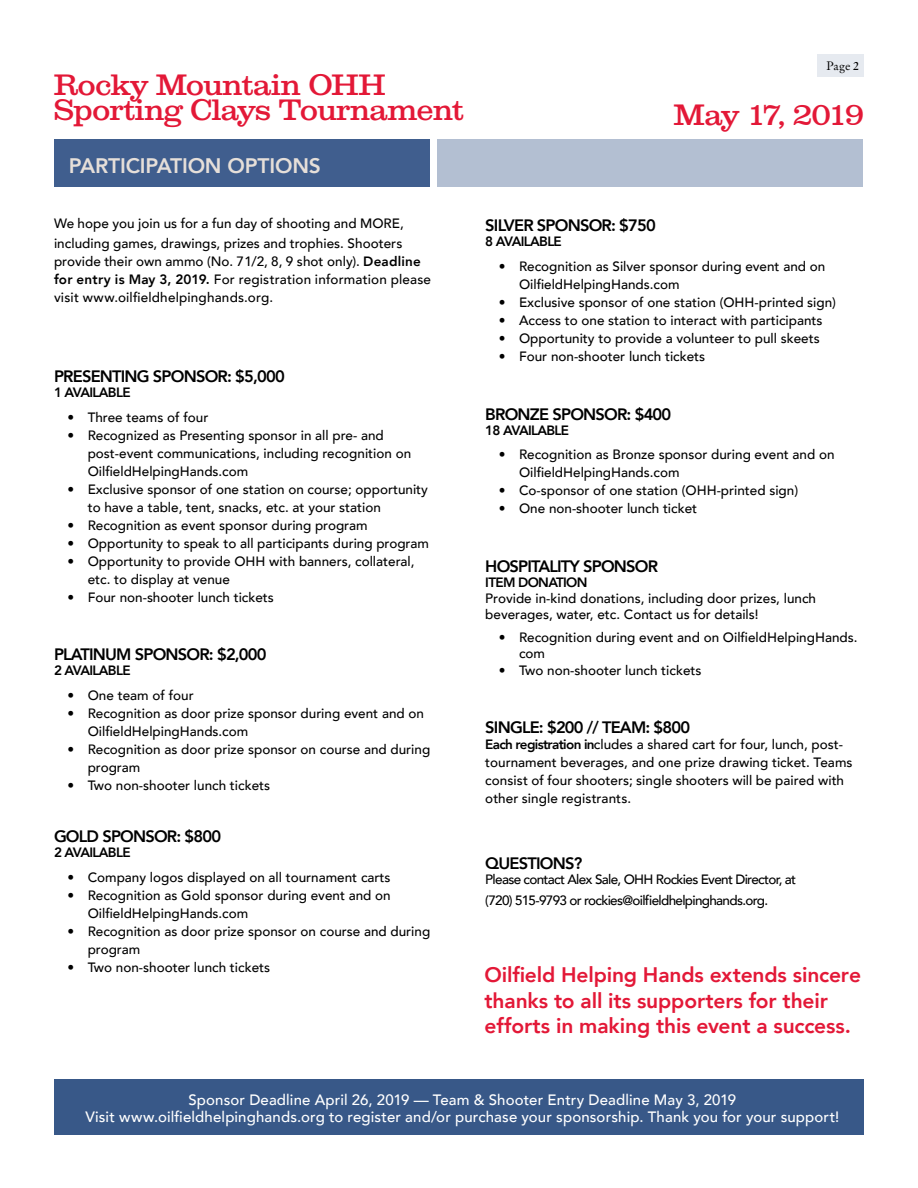
<style>
.page{position:relative;width:918px;height:1188px;background:#fff}
.page>*{position:absolute;margin:0;border:0;box-sizing:border-box;transform-origin:0 0}
.t1{font:28.5px/25.5px "Clarxndon";letter-spacing:-.005em;color:#e31837}
.t2{font:28.5px "Clarxndon";letter-spacing:-.055em;color:#e31837}
.t3{font:800 21px/25.5px "Avenir";letter-spacing:-.005em;color:#e31837}
.t4{font:800 21px "Avenir";letter-spacing:-.01em;color:#e6dfd9}
.t5{font:800 16.5px "Avenir";letter-spacing:-.05em;color:#000}
.t6{font:500 15px/16.5px "Avenir";letter-spacing:.01em;color:#fff;text-align:center}
.t7{font:500 13.5px/18px "Avenir";color:#000}
.t8{font:500 13.5px/21.8px "Avenir";letter-spacing:-.05em;color:#000}
.t9{font:800 13.5px "Avenir";letter-spacing:-.05em;color:#000}
.t10{font:12px "Stempel Garamond";color:#000}
.s1{font-weight:800}
</style>
<div class="page">
<div style="left:818px;top:54px;width:46px;height:22px;background:#e6eaf0"></div>
<div style="left:437px;top:139px;width:426px;height:48px;background:#b3bfd2"></div>
<div style="left:54px;top:139px;width:375px;height:48px;background:#405e8e"></div>
<div style="left:54px;top:1079px;width:810px;height:55px;background:#385888"></div>
<h1 class="t1" style="left:54px;top:72px;width:411px">Rocky Mountain OHH<br>Sporting Clays Tournament</h1>
<h2 class="t4" style="left:69px;top:149px;width:253px">PARTICIPATION OPTIONS</h2>
<p class="t7" style="left:54px;top:213px;width:351px;line-height:19.5px">We hope you join us for a fun day of shooting and MORE, including games, drawings, prizes and trophies. Shooters</p>
<p class="t7" style="left:54px;top:252px;width:379px">provide their own ammo (No. 7 1/2, 8, 9 shot only). <span class="s1">Deadline for entry is May 3, 2019.</span> For registration information please visit www.oilfieldhelpinghands.org.</p>
<p class="t5" style="left:54px;top:364px;width:232px">PRESENTING SPONSOR: $5,000</p>
<p class="t9" style="left:54px;top:382px;width:78px">1 AVAILABLE</p>
<p class="t7" style="left:67px;top:408px;width:142px">• Three teams of four</p>
<p class="t7" style="left:88px;top:426px;width:325px;text-indent:-20px">• Recognized as Presenting sponsor in all pre- and post-event communications, including recognition on<br>OilfieldHelpingHands.com</p>
<p class="t7" style="left:88px;top:479px;width:342px;text-indent:-20px">• Exclusive sponsor of one station on course; opportunity to have a table, tent, snacks, etc. at your station</p>
<p class="t7" style="left:67px;top:515px;width:302px">• Recognition as event sponsor during program</p>
<p class="t7" style="left:67px;top:533px;width:363px">• Opportunity to speak to all participants during program</p>
<p class="t7" style="left:88px;top:551px;width:328px;text-indent:-20px">• Opportunity to provide OHH with banners, collateral, etc. to display at venue</p>
<p class="t7" style="left:67px;top:587px;width:208px">• Four non-shooter lunch tickets</p>
<p class="t5" style="left:54px;top:642px;width:214px">PLATINUM SPONSOR: $2,000</p>
<p class="t9" style="left:54px;top:660px;width:78px">2 AVAILABLE</p>
<p class="t7" style="left:67px;top:686px;width:128px">• One team of four</p>
<p class="t7" style="left:88px;top:704px;width:338px;text-indent:-20px">• Recognition as door prize sponsor during event and on<br>OilfieldHelpingHands.com</p>
<p class="t7" style="left:88px;top:740px;width:344px;text-indent:-20px">• Recognition as door prize sponsor on course and during program</p>
<p class="t7" style="left:67px;top:776px;width:204px">• Two non-shooter lunch tickets</p>
<p class="t5" style="left:54px;top:823px;width:169px">GOLD SPONSOR: $800</p>
<p class="t9" style="left:54px;top:842px;width:78px">2 AVAILABLE</p>
<p class="t7" style="left:67px;top:867px;width:325px">• Company logos displayed on all tournament carts</p>
<p class="t7" style="left:88px;top:885px;width:305px;text-indent:-20px">• Recognition as Gold sponsor during event and on<br>OilfieldHelpingHands.com</p>
<p class="t7" style="left:88px;top:921px;width:344px;text-indent:-20px">• Recognition as door prize sponsor on course and during program</p>
<p class="t7" style="left:67px;top:957px;width:204px">• Two non-shooter lunch tickets</p>
<p class="t10" style="left:827px;top:58px;width:34px">Page 2</p>
<h1 class="t2" style="left:674px;top:98px;width:192px">May 17, 2019</h1>
<p class="t5" style="left:485px;top:213px;width:172px">SILVER SPONSOR: $750</p>
<p class="t9" style="left:485px;top:231px;width:78px">8 AVAILABLE</p>
<p class="t7" style="left:519px;top:257px;width:308px;text-indent:-20px">• Recognition as Silver sponsor during event and on<br>OilfieldHelpingHands.com</p>
<p class="t7" style="left:499px;top:293px;width:339px">• Exclusive sponsor of one station (OHH-printed sign)</p>
<p class="t7" style="left:499px;top:311px;width:325px">• Access to one station to interact with participants</p>
<p class="t7" style="left:499px;top:329px;width:322px">• Opportunity to provide a volunteer to pull skeets</p>
<p class="t7" style="left:499px;top:347px;width:208px">• Four non-shooter lunch tickets</p>
<p class="t5" style="left:485px;top:401px;width:188px">BRONZE SPONSOR: $400</p>
<p class="t9" style="left:485px;top:419px;width:85px">18 AVAILABLE</p>
<p class="t7" style="left:519px;top:445px;width:317px;text-indent:-20px">• Recognition as Bronze sponsor during event and on<br>OilfieldHelpingHands.com</p>
<p class="t7" style="left:499px;top:481px;width:301px">• Co-sponsor of one station (OHH-printed sign)</p>
<p class="t7" style="left:499px;top:499px;width:200px">• One non-shooter lunch ticket</p>
<p class="t5" style="left:485px;top:553px;width:174px">HOSPITALITY SPONSOR</p>
<p class="t9" style="left:485px;top:572px;width:104px">ITEM DONATION</p>
<p class="t7" style="left:485px;top:590px;width:332px;line-height:16.2px">Provide in-kind donations, including door prizes, lunch beverages, water, etc. Contact us for details!</p>
<p class="t7" style="left:519px;top:629px;width:340px;line-height:16.2px;text-indent:-20px">• Recognition during event and on OilfieldHelpingHands. com</p>
<p class="t7" style="left:499px;top:660px;width:204px">• Two non-shooter lunch tickets</p>
<p class="t5" style="left:485px;top:715px;width:206px">SINGLE: $200 // TEAM: $800</p>
<p class="t7" style="left:485px;top:735px;width:369px"><span class="s1">Each registration in</span>cludes a shared cart for four, lunch, post&shy;tournament beverages, and one prize drawing ticket. Teams consist of four shooters; single shooters will be paired with other single registrants.</p>
<p class="t5" style="left:485px;top:850px;width:98px">QUESTIONS?</p>
<p class="t8" style="left:485px;top:867px;width:312px">Please contact Alex Sale, OHH Rockies Event Director, at (720) 515-9793 or rockies@oilfieldhelpinghands.org.</p>
<h2 class="t3" style="left:484px;top:962px;width:378px">Oilfield Helping Hands extends sincere thanks to all its supporters for their efforts in making this event a success.</h2>
<p class="t6" style="left:85px;top:1091px;width:756px">Sponsor Deadline April 26, 2019 — Team &amp; Shooter Entry Deadline May 3, 2019<br>Visit www.oilfieldhelpinghands.org to register and/or purchase your sponsorship. Thank you for your support!</p>
</div>
